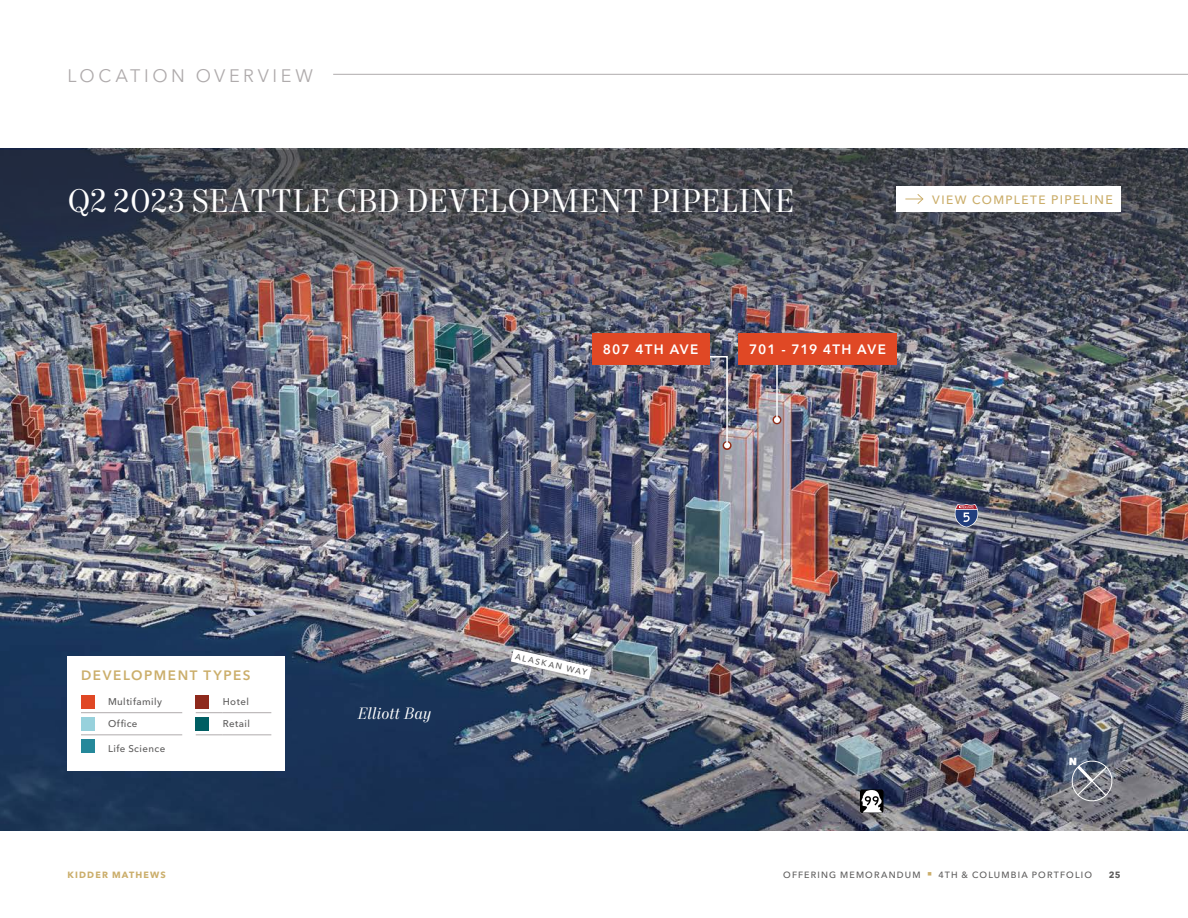
<style>
.page{position:relative;width:1188px;height:918px;background:#fff}
.page>*{position:absolute;margin:0;border:0;box-sizing:border-box;transform-origin:0 0}
.Headline_-_Level_2_-_White_2023{font:33px "Mort Modern 08";color:#fff}
.Section_Identifier_-_White_2023{font:18px "Avenir Next LT Pro";letter-spacing:.2em;color:#afabac}
.Water_-_White_2023{font:italic 16.5px "Mort Modern 08";letter-spacing:.01em;color:#fff}
.Subject_Property_Label_-_White_2023{font:600 13.5px "Avenir Next LT Pro";letter-spacing:.075em;color:#fff}
.Subhead_-_Level_1_-_Gold_2023{font:600 13.5px "Avenir Next LT Pro";letter-spacing:.115em;color:#cbae6b}
.KM_URL_-_Gold_2023{font:500 12px "Avenir Next LT Pro";letter-spacing:.12em;color:#cbae6b}
.Notes_-_Ash_2023{font:500 9.75px "Avenir Next LT Pro";letter-spacing:.045em;color:#5e5d5d}
.t1{font:500 9px "Avenir Next LT Pro";letter-spacing:.13em;color:#5e5d5d}
.t2{font:700 9px "Avenir Next LT Pro";letter-spacing:.13em;color:#cbae6b}
.t3{font:700 9px "Avenir Next LT Pro";color:#5e5d5d}
.Street_Names_-_Ash_2023{font:500 8.25px "Avenir Next LT Pro";color:#5e5d5d}
.s1{font-size:12.3px}
.s2{color:#cbae6b}
</style>
<div class="page">
<img style="left:0;top:148px;width:1188px;height:682px">
<img style="left:0;top:150px;width:1188px;height:401px">
<div style="left:68px;top:656px;width:217px;height:114px;background:#fff"></div>
<svg style="left:81px;top:712px;width:27px;height:1px"></svg>
<hr style="left:108px;top:712px;width:74px;height:1px;background:#afabac">
<svg style="left:196px;top:712px;width:27px;height:1px"></svg>
<hr style="left:223px;top:712px;width:48px;height:1px;background:#afabac">
<svg style="left:81px;top:735px;width:27px;height:1px"></svg>
<hr style="left:108px;top:735px;width:74px;height:1px;background:#afabac">
<svg style="left:196px;top:735px;width:27px;height:1px"></svg>
<hr style="left:223px;top:735px;width:48px;height:1px;background:#afabac">
<div style="left:81px;top:695px;width:13px;height:13px;background:#e04825"></div>
<div style="left:196px;top:695px;width:13px;height:13px;background:#8e291c"></div>
<div style="left:81px;top:717px;width:13px;height:14px;background:#97d1dc"></div>
<div style="left:196px;top:717px;width:13px;height:14px;background:#005e63"></div>
<div style="left:81px;top:739px;width:13px;height:14px;background:#25889a"></div>
<svg style="left:955px;top:504px;width:23px;height:23px"></svg>
<svg style="left:860px;top:789px;width:23px;height:24px"></svg>
<svg style="left:861px;top:790px;width:21px;height:23px"></svg>
<svg style="left:511px;top:649px;width:81px;height:31px"></svg>
<div style="left:896px;top:186px;width:225px;height:26px;background:#fff"></div>
<svg style="left:905px;top:194px;width:19px;height:10px"></svg>
<svg style="left:773px;top:415px;width:8px;height:9px"></svg>
<svg style="left:723px;top:441px;width:9px;height:9px"></svg>
<hr style="left:776px;top:365px;width:2px;height:55px;background:#fff">
<svg style="left:774px;top:417px;width:6px;height:6px"></svg>
<img style="left:692px;top:355px;width:38px;height:93px">
<div style="left:592px;top:333px;width:117px;height:32px;background:#e04825"></div>
<div style="left:738px;top:333px;width:159px;height:32px;background:#e04825"></div>
<hr style="left:333px;top:74px;width:855px;height:1px;background:#afabac">
<svg style="left:1069px;top:758px;width:45px;height:46px;background:#7b808c"></svg>
<p class="Section_Identifier_-_White_2023" style="left:68px;top:65px;width:247px">LOCATION OVERVIEW</p>
<p class="Headline_-_Level_2_-_White_2023" style="left:68px;top:181px;width:729px">Q2 2023 SEATTLE CBD DEVELOPMENT PIPELINE</p>
<p class="KM_URL_-_Gold_2023" style="left:932px;top:193px;width:182px">VIEW COMPLETE <span class="s1">PIPELINE</span></p>
<p class="Subject_Property_Label_-_White_2023" style="left:603px;top:341px;width:97px">807 4TH AVE</p>
<p class="Subject_Property_Label_-_White_2023" style="left:749px;top:341px;width:139px">701 - 719 4TH AVE</p>
<p class="Subhead_-_Level_1_-_Gold_2023" style="left:81px;top:667px;width:171px">DEVELOPMENT TYPES</p>
<p class="Notes_-_Ash_2023" style="left:108px;top:696px;width:56px">Multifamily</p>
<p class="Notes_-_Ash_2023" style="left:223px;top:696px;width:28px">Hotel</p>
<p class="Notes_-_Ash_2023" style="left:108px;top:718px;width:31px">Office</p>
<p class="Notes_-_Ash_2023" style="left:223px;top:718px;width:29px">Retail</p>
<p class="Notes_-_Ash_2023" style="left:108px;top:742px;width:59px">Life Science</p>
<p class="Water_-_White_2023" style="left:357px;top:704px;width:76px">Elliott Bay</p>
<p class="Street_Names_-_Ash_2023" style="left:516px;top:651px;width:75px;rotate:13deg">ALASKAN WAY</p>
<p class="t2" style="left:68px;top:869px;width:100px">KIDDER MATHEWS</p>
<p class="t1" style="left:783px;top:869px;width:310px">OFFERING MEMORANDUM <span class="s2">■</span> 4TH &amp; COLUMBIA PORTFOLIO</p>
<p class="t3" style="left:1109px;top:869px;width:13px">25</p>
</div>
